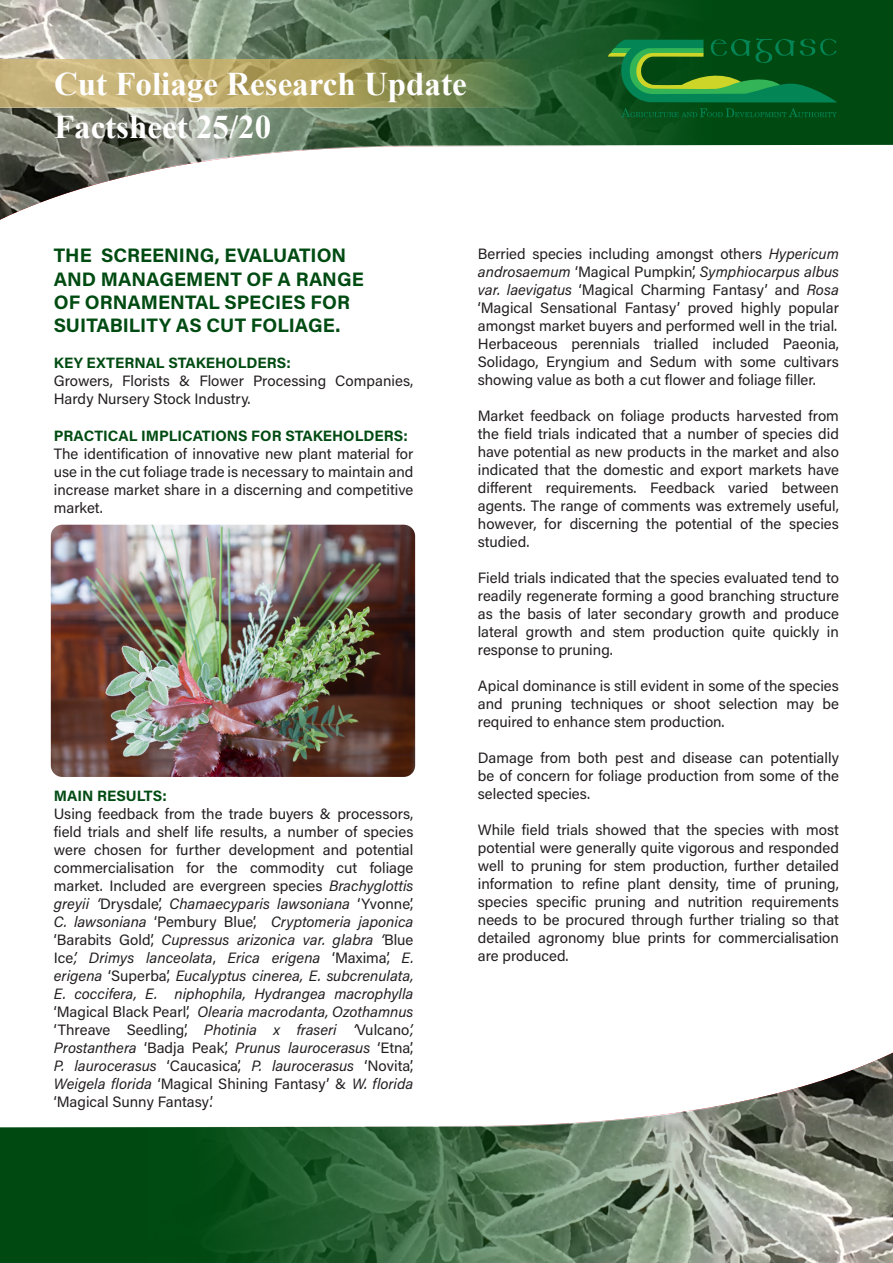
<style>
.page{position:relative;width:893px;height:1263px;background:#fff}
.page>*{position:absolute;margin:0;border:0;box-sizing:border-box;transform-origin:0 0}
.t1{font:700 33px/43.8px "Times New Roman";color:#fff}
.t2{font:19.5px/23.4px "Acumin Variable Concept";letter-spacing:.035em;color:#004b12}
.t3{font:15px/18px "Acumin Variable Concept";letter-spacing:.02em;color:#231f20;text-align:justify}
.t4{font:15px "Acumin Variable Concept";letter-spacing:.035em;color:#004b12}
</style>
<div class="page">
<div style="left:711px;top:0;width:182px;height:146px;background:#004a12"></div>
<img style="left:0;top:0;width:711px;height:220px">
<img style="left:0;top:60px;width:893px;height:47px">
<svg style="left:608px;top:38px;width:229px;height:64px;background:#176f2d"></svg>
<svg style="left:621px;top:108px;width:216px;height:9px;background:#025520"></svg>
<div style="left:0;top:1127px;width:147px;height:136px;background:#004a12"></div>
<img style="left:147px;top:1052px;width:746px;height:211px">
<img style="left:51px;top:525px;width:364px;height:252px">
<h1 class="t1" style="left:54px;top:61px;width:414px">Cut Foliage Research Update<br>Factsheet 25/20</h1>
<p class="t2" style="left:54px;top:243px;width:311px">THE SCREENING, EVALUATION<br>AND MANAGEMENT OF A RANGE<br>OF ORNAMENTAL SPECIES FOR<br>SUITABILITY AS CUT FOLIAGE.</p>
<p class="t4" style="left:54px;top:353px;width:237px">KEY EXTERNAL STAKEHOLDERS:</p>
<p class="t3" style="left:54px;top:372px;width:360px">Growers, Florists &amp; Flower Processing Companies,<br>Hardy Nursery Stock Industry.</p>
<p class="t4" style="left:54px;top:425px;width:354px">PRACTICAL IMPLICATIONS FOR STAKEHOLDERS:</p>
<p class="t3" style="left:54px;top:444px;width:361px">The identification of innovative new plant material for use in the cut foliage trade is necessary to maintain and increase market share in a discerning and competitive market.</p>
<p class="t4" style="left:54px;top:785px;width:113px">MAIN RESULTS:</p>
<p class="t3" style="left:54px;top:804px;width:361px">Using feedback from the trade buyers &amp; processors, field trials and shelf life results, a number of species were chosen for further development and potential commercialisation for the commodity cut foliage market. Included are evergreen species Brachyglottis greyii ‘Drysdale’, Chamaecyparis lawsoniana ‘Yvonne’, C. lawsoniana ‘Pembury Blue’, Cryptomeria japonica ‘Barabits Gold’, Cupressus arizonica var. glabra ‘Blue Ice’, Drimys lanceolata, Erica erigena ‘Maxima’, E. erigena ‘Superba’, Eucalyptus cinerea, E. subcrenulata, E. coccifera, E. niphophila, Hydrangea macrophylla ‘Magical Black Pearl’, Olearia macrodanta, Ozothamnus ‘Threave Seedling’, Photinia x fraseri ‘Vulcano’, Prostanthera ‘Badja Peak’, Prunus laurocerasus ‘Etna’, P. laurocerasus ‘Caucasica’, P. laurocerasus ‘Novita’, Weigela florida ‘Magical Shining Fantasy’ &amp; W. florida ‘Magical Sunny Fantasy’.</p>
<p class="t3" style="left:478px;top:244px;width:363px">Berried species including amongst others Hypericum androsaemum ‘Magical Pumpkin’, Symphiocarpus albus var. laevigatus ‘Magical Charming Fantasy’ and Rosa ‘Magical Sensational Fantasy’ proved highly popular amongst market buyers and performed well in the trial.</p>
<p class="t3" style="left:478px;top:334px;width:362px">Herbaceous perennials trialled included Paeonia, Solidago, Eryngium and Sedum with some cultivars showing value as both a cut flower and foliage filler.</p>
<p class="t3" style="left:478px;top:406px;width:362px">Market feedback on foliage products harvested from the field trials indicated that a number of species did have potential as new products in the market and also indicated that the domestic and export markets have different requirements. Feedback varied between agents. The range of comments was extremely useful, however, for discerning the potential of the species studied.</p>
<p class="t3" style="left:478px;top:568px;width:362px">Field trials indicated that the species evaluated tend to readily regenerate forming a good branching structure as the basis of later secondary growth and produce lateral growth and stem production quite quickly in response to pruning.</p>
<p class="t3" style="left:478px;top:676px;width:362px">Apical dominance is still evident in some of the species and pruning techniques or shoot selection may be required to enhance stem production.</p>
<p class="t3" style="left:478px;top:748px;width:362px">Damage from both pest and disease can potentially be of concern for foliage production from some of the selected species.</p>
<p class="t3" style="left:478px;top:820px;width:362px">While field trials showed that the species with most potential were generally quite vigorous and responded well to pruning for stem production, further detailed information to refine plant density, time of pruning, species specific pruning and nutrition requirements needs to be procured through further trialing so that detailed agronomy blue prints for commercialisation are produced.</p>
</div>
